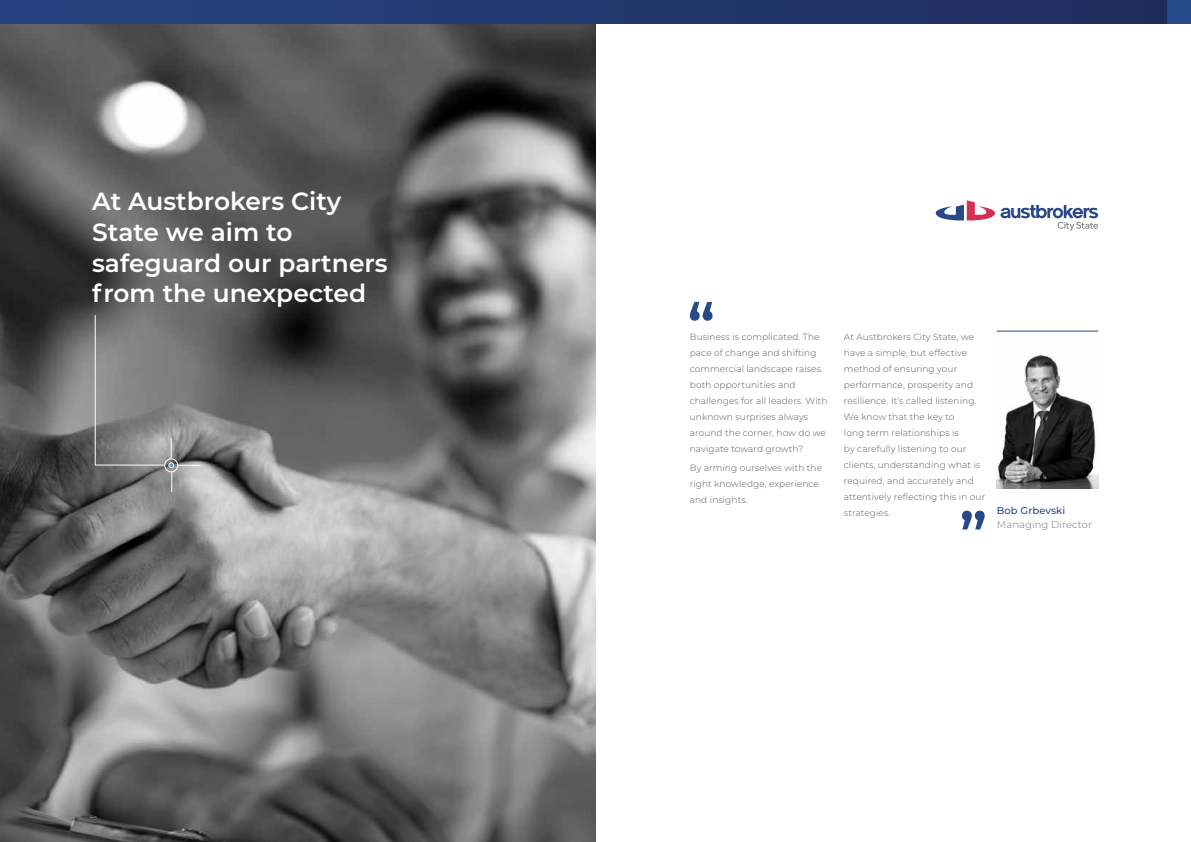
<style>
.page{position:relative;width:1191px;height:842px;background:#fff}
.page>*{position:absolute;margin:0;border:0;box-sizing:border-box;transform-origin:0 0}
.t1{font:600 24.9px/30.9px "Montserrat";color:#fff}
.t2{font:300 10px "Montserrat";letter-spacing:.01em;color:#737474}
.t3{font:500 10px "Montserrat";letter-spacing:.01em;color:#264989}
.t4{font:300 9px/16px "Montserrat";letter-spacing:.01em;color:#58595b}
</style>
<div class="page">
<img style="left:0;top:23px;width:595px;height:819px">
<div style="left:0;top:0;width:1191px;height:23px;background:linear-gradient(to right,#26447f,#202c5b)"></div>
<div style="left:1167px;top:0;width:24px;height:23px;background:#264989"></div>
<img style="left:996px;top:355px;width:102px;height:134px">
<hr style="left:996px;top:331px;width:102px;height:1px;background:#264989">
<svg style="left:690px;top:302px;width:22px;height:19px"></svg>
<svg style="left:962px;top:511px;width:22px;height:18px"></svg>
<svg style="left:935px;top:200px;width:163px;height:31px"></svg>
<svg style="left:95px;top:315px;width:106px;height:177px;background:#848484"></svg>
<h1 class="t1" style="left:92px;top:184px;width:297px">At Austbrokers City<br>State we aim to safeguard our partners from the unexpected</h1>
<p class="t4" style="left:690px;top:328px;width:139px">Business is complicated. The pace of change and shifting commercial landscape raises both opportunities and challenges for all leaders. With unknown surprises always around the corner, how do we navigate toward growth?</p>
<p class="t4" style="left:690px;top:459px;width:134px">By arming ourselves with the right knowledge, experience and insights.</p>
<p class="t4" style="left:844px;top:328px;width:143px">At Austbrokers City State, we have a simple, but effective method of ensuring your performance, prosperity and resilience. It’s called listening.<br>We know that the key to<br>long term relationships is<br>by carefully listening to our clients, understanding what is required, and accurately and attentively reflecting this in our strategies.</p>
<p class="t3" style="left:996px;top:504px;width:70px">Bob Grbevski</p>
<p class="t2" style="left:996px;top:518px;width:97px">Managing Director</p>
</div>
